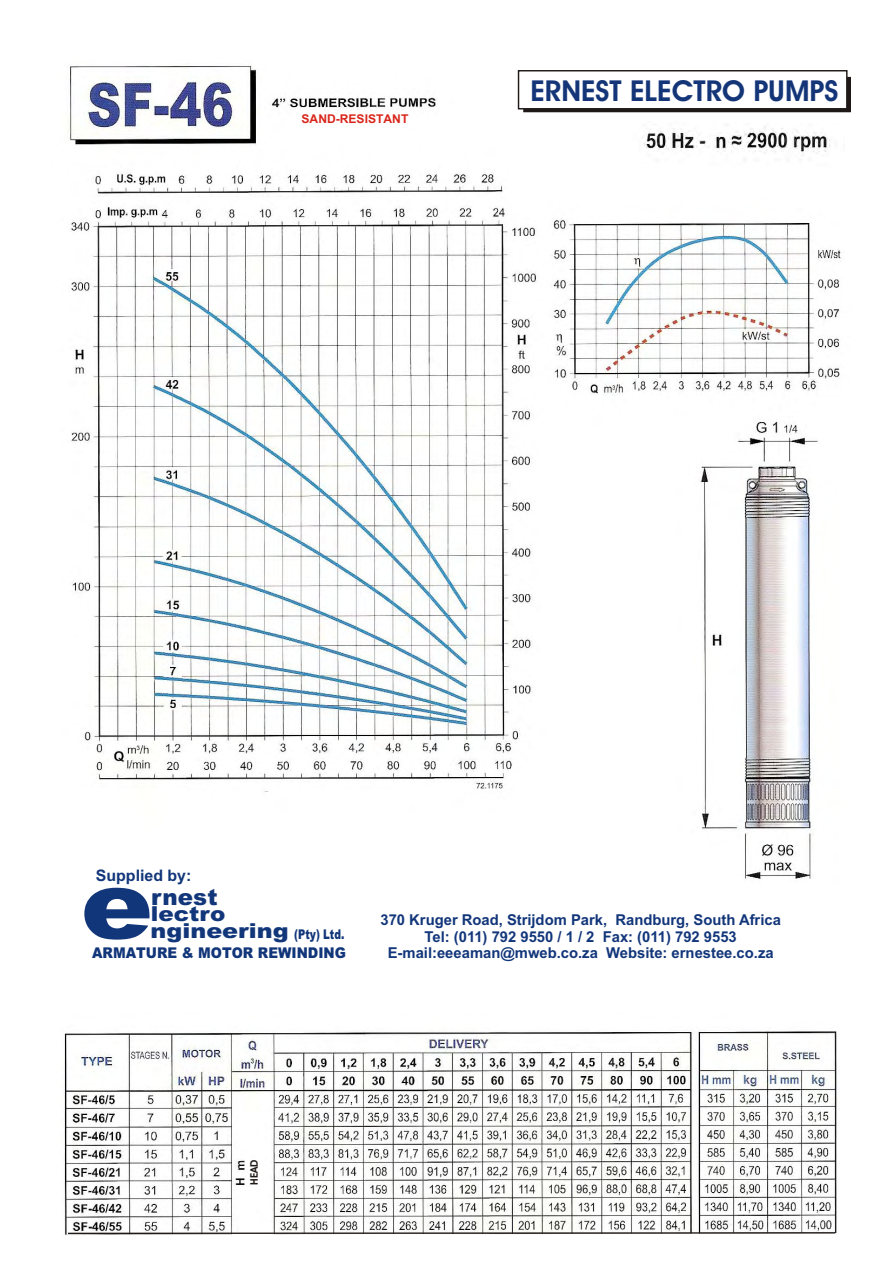
<style>
.page{position:relative;width:893px;height:1263px;background:#fff}
.page>*{position:absolute;margin:0;border:0;box-sizing:border-box;transform-origin:0 0}
.t1{font:900 95.7px "Arial";color:#12367a;scale:1.13 1}
.t2{font:700 28.95px "Avant Garde Bk BT";color:#143678}
.t3{font:900 22.65px "Arial";color:#12367a}
.t4{font:900 20.7px/16px "Arial";color:#12367a;scale:1.11 1}
.t5{font:700 15.9px "Arial";color:#12367a}
.t6{font:700 15px/16.8px "Arial";color:#12367a;text-align:center}
.t7{font:900 14.85px "Arial";color:#12367a;scale:.91 1}
.t8{font:900 13.35px "Arial";color:#12367a;scale:.75 1}
.t9{font:700 12.15px "Arial";color:#d9261c}
.t10{font:700 10.5px "Avant Garde Bk BT";color:#1f1a17}
</style>
<div class="page">
<img style="left:68px;top:66px;width:783px;height:813px">
<img style="left:64px;top:1031px;width:773px;height:201px">
<svg style="left:65px;top:1232px;width:772px;height:3px"></svg>
<div style="left:524px;top:78px;width:326px;height:34px;background:#1f1a17"></div>
<hr style="left:524px;top:77px;width:326px;height:1px;background:#1f1a17">
<div style="left:518px;top:71px;width:328px;height:38px;background:#fff"></div>
<hr style="left:518px;top:70px;width:328px;height:1px;background:#1f1a17">
<hr style="left:846px;top:71px;width:1px;height:38px;background:#1f1a17">
<hr style="left:518px;top:108px;width:328px;height:1px;background:#1f1a17">
<svg style="left:518px;top:109px;width:6px;height:4px"></svg>
<hr style="left:518px;top:71px;width:1px;height:38px;background:#1f1a17">
<img style="left:628px;top:121px;width:217px;height:51px">
<p class="t9" style="left:301px;top:114px;width:108px">SAND-RESISTANT</p>
<h2 class="t2" style="left:530px;top:74px;width:309px">ERNEST ELECTRO PUMPS</h2>
<p class="t5" style="left:96px;top:870px;width:97px">Supplied by:</p>
<h1 class="t1" style="left:81px;top:870px;width:65px">e</h1>
<h3 class="t3" style="left:151px;top:889px;width:68px">rnest</h3>
<h3 class="t4" style="left:150px;top:908px;width:126px">lectro ngineering</h3>
<p class="t7" style="left:92px;top:947px;width:280px">ARMATURE &amp; MOTOR REWINDING</p>
<p class="t8" style="left:294px;top:929px;width:68px">(Pty) Ltd.</p>
<p class="t6" style="left:380px;top:913px;width:402px">370 Kruger Road, Strijdom Park, Randburg, South Africa<br>Tel: (011) 792 9550 / 1 / 2 Fax: (011) 792 9553<br>E-mail:eeeaman@mweb.co.za Website: ernestee.co.za</p>
<p class="t10" style="left:248px;top:1185px;width:27px;rotate:-90deg">HEAD</p>
</div>
